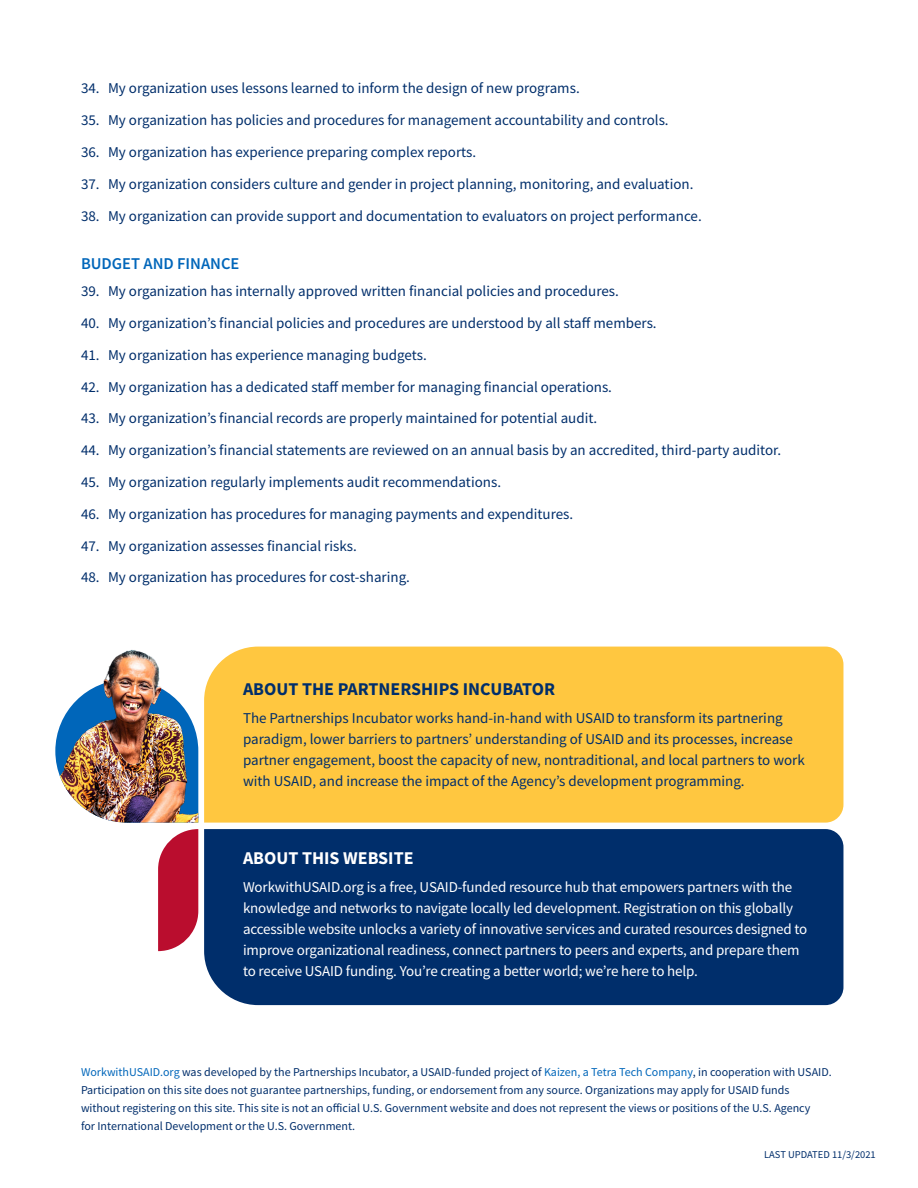
<style>
.page{position:relative;width:918px;height:1188px;background:#fff}
.page>*{position:absolute;margin:0;border:0;box-sizing:border-box;transform-origin:0 0}
.t1{font:700 18px "Source Sans Pro";color:#002e6b}
.t2{font:700 18px "Source Sans Pro";color:#fff}
.t3{font:600 16.5px "Source Sans Pro";color:#0066ba}
.t4{font:15px/21px "Source Sans Pro";color:#002e6b}
.t5{font:15px/21px "Source Sans Pro";letter-spacing:-.01em;color:#fff}
.t6{font:12px/18px "Source Sans Pro";color:#002e6b}
.Question{font:10.5px "Source Sans Pro";color:#002e6b}
.s1{color:#0066ba}
</style>
<div class="page">
<div style="left:204px;top:647px;width:639px;height:176px;background:#ffc740"></div>
<img style="left:55px;top:650px;width:143px;height:173px">
<div style="left:204px;top:829px;width:639px;height:176px;background:#002e6b"></div>
<svg style="left:158px;top:829px;width:40px;height:122px;background:#c32f4b"></svg>
<p class="t4" style="left:81px;top:78px;width:500px">34. My organization uses lessons learned to inform the design of new programs.</p>
<p class="t4" style="left:81px;top:110px;width:589px">35. My organization has policies and procedures for management accountability and controls.</p>
<p class="t4" style="left:81px;top:141px;width:397px">36. My organization has experience preparing complex reports.</p>
<p class="t4" style="left:81px;top:173px;width:614px">37. My organization considers culture and gender in project planning, monitoring, and evaluation.</p>
<p class="t4" style="left:81px;top:205px;width:622px">38. My organization can provide support and documentation to evaluators on project performance.</p>
<p class="t3" style="left:81px;top:252px;width:160px">BUDGET AND FINANCE</p>
<p class="t4" style="left:81px;top:281px;width:539px">39. My organization has internally approved written financial policies and procedures.</p>
<p class="t4" style="left:81px;top:313px;width:577px">40. My organization’s financial policies and procedures are understood by all staff members.</p>
<p class="t4" style="left:81px;top:344px;width:347px">41. My organization has experience managing budgets.</p>
<p class="t4" style="left:81px;top:376px;width:533px">42. My organization has a dedicated staff member for managing financial operations.</p>
<p class="t4" style="left:81px;top:408px;width:518px">43. My organization’s financial records are properly maintained for potential audit.</p>
<p class="t4" style="left:81px;top:440px;width:702px">44. My organization’s financial statements are reviewed on an annual basis by an accredited, third-party auditor.</p>
<p class="t4" style="left:81px;top:472px;width:422px">45. My organization regularly implements audit recommendations.</p>
<p class="t4" style="left:81px;top:503px;width:494px">46. My organization has procedures for managing payments and expenditures.</p>
<p class="t4" style="left:81px;top:535px;width:277px">47. My organization assesses financial risks.</p>
<p class="t4" style="left:81px;top:567px;width:331px">48. My organization has procedures for cost-sharing.</p>
<p class="t1" style="left:243px;top:677px;width:314px">ABOUT THE PARTNERSHIPS INCUBATOR</p>
<p class="t4" style="left:243px;top:707px;width:563px">The Partnerships Incubator works hand-in-hand with USAID to transform its partnering paradigm, lower barriers to partners’ understanding of USAID and its processes, increase partner engagement, boost the capacity of new, nontraditional, and local partners to work with USAID, and increase the impact of the Agency’s development programming.</p>
<p class="t2" style="left:243px;top:846px;width:172px">ABOUT THIS WEBSITE</p>
<p class="t5" style="left:243px;top:877px;width:566px">WorkwithUSAID.org is a free, USAID-funded resource hub that empowers partners with the knowledge and networks to navigate locally led development. Registration on this globally accessible website unlocks a variety of innovative services and curated resources designed to improve organizational readiness, connect partners to peers and experts, and prepare them to receive USAID funding. You’re creating a better world; we’re here to help.</p>
<p class="t6" style="left:81px;top:1062px;width:752px"><span class="s1">WorkwithUSAID.org</span> was developed by the Partnerships Incubator, a USAID-funded project of <span class="s1">Kaizen, a Tetra Tech Company</span>, in cooperation with USAID.<br>Participation on this site does not guarantee partnerships, funding, or endorsement from any source. Organizations may apply for USAID funds without registering on this site. This site is not an official U.S. Government website and does not represent the views or positions of the U.S. Agency<br>for International Development or the U.S. Government.</p>
<p class="Question" style="left:764px;top:1148px;width:113px">LAST UPDATED 11/3/2021</p>
</div>
